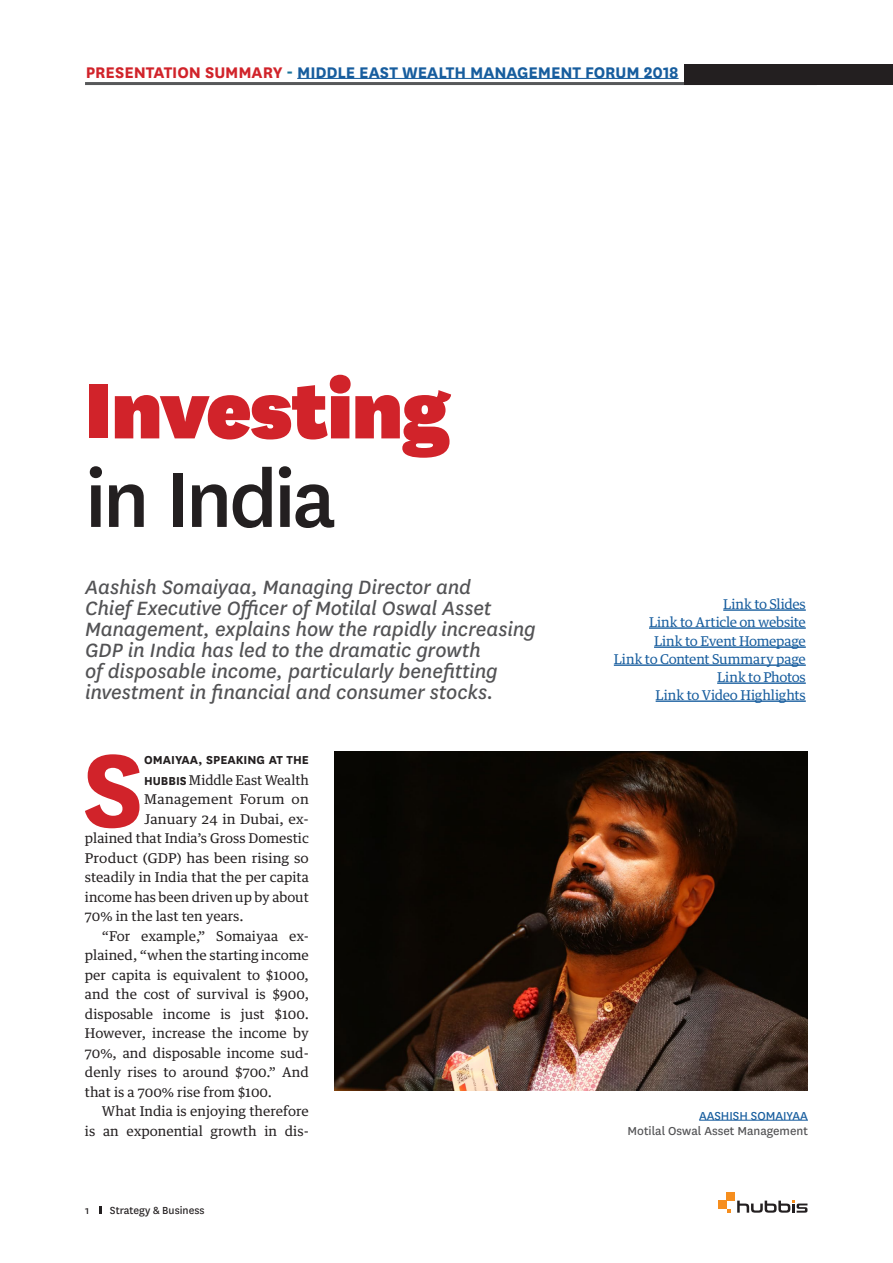
<style>
.page{position:relative;width:893px;height:1263px;background:#fff}
.page>*{position:absolute;margin:0;border:0;box-sizing:border-box;transform-origin:0 0}
.t1{font:700 120.45px "National";color:#d1232a}
.t2{font:900 91.5px "National";letter-spacing:-.02em;color:#d1232a}
.t3{font:500 90px "National";letter-spacing:-.045em;color:#231f20}
.t4{font:italic 22.5px/21px "National";letter-spacing:-.01em;color:#535355}
.t5{font:700 18px "National";letter-spacing:-.005em;color:#175d9e}
.t6{font:13.5px/19.5px "Guardian Text Egyp";color:#231f20;text-align:justify}
.t7{font:13.5px "Guardian Text Egyp";letter-spacing:-.015em;color:#175d9e}
.t8{font:700 13.5px/21px "National";color:#231f20}
.t9{font:13.5px "National";color:#535355}
.t10{font:13.5px "Guardian Text Egyp";letter-spacing:.02em;color:#231f20}
.t11{font:13.5px "National";color:#175d9e}
.t12{font:12px "National";color:#231f20}
.s1{color:#d1232a}
.s2{color:#18729a}
.s3{font-family:"Guardian Text Egyp";font-weight:400}
</style>
<div class="page">
<svg style="left:100px;top:1206px;width:2px;height:8px"></svg>
<hr style="left:85px;top:82px;width:732px;height:3px;background:#57585a">
<div style="left:685px;top:64px;width:208px;height:21px;background:#231f20"></div>
<hr style="left:297px;top:78px;width:382px;height:1px;background:#175d9e">
<svg style="left:737px;top:1200px;width:70px;height:13px"></svg>
<div style="left:727px;top:1192px;width:8px;height:8px;background:#f68e1e"></div>
<div style="left:718px;top:1200px;width:9px;height:9px;background:#f68e1e"></div>
<hr style="left:699px;top:1120px;width:109px;height:1px;background:#175d9e">
<img style="left:334px;top:752px;width:474px;height:339px">
<hr style="left:723px;top:609px;width:83px;height:2px;background:#175d9e">
<hr style="left:649px;top:627px;width:157px;height:2px;background:#175d9e">
<hr style="left:654px;top:646px;width:152px;height:2px;background:#175d9e">
<hr style="left:614px;top:664px;width:192px;height:2px;background:#175d9e">
<hr style="left:717px;top:682px;width:89px;height:2px;background:#175d9e">
<hr style="left:656px;top:700px;width:150px;height:2px;background:#175d9e">
<p class="t5" style="left:86px;top:60px;width:594px"><span class="s1">PRESENTATION SUMMARY</span> <span class="s2">-</span> MIDDLE EAST WEALTH MANAGEMENT FORUM 2018</p>
<p class="t2" style="left:85px;top:347px;width:366px">Investing</p>
<p class="t3" style="left:85px;top:438px;width:253px">in India</p>
<p class="t4" style="left:85px;top:576px;width:452px">Aashish Somaiyaa, Managing Director and<br>Chief Executive Officer of Motilal Oswal Asset Management, explains how the rapidly increasing GDP in India has led to the dramatic growth<br>of disposable income, particularly benefitting investment in financial and consumer stocks.</p>
<p class="t7" style="left:723px;top:593px;width:84px">Link to Slides</p>
<p class="t7" style="left:649px;top:611px;width:158px">Link to Article on website</p>
<p class="t7" style="left:654px;top:630px;width:153px">Link to Event Homepage</p>
<p class="t7" style="left:614px;top:648px;width:193px">Link to Content Summary page</p>
<p class="t7" style="left:717px;top:666px;width:90px">Link to Photos</p>
<p class="t7" style="left:656px;top:684px;width:152px">Link to Video Highlights</p>
<p class="t1" style="left:82px;top:705px;width:64px">S</p>
<p class="t8" style="left:144px;top:748px;width:166px">OMAIYAA, SPEAKING AT THE<br>HUBBIS <span class="s3">Middle East Wealth</span></p>
<p class="t10" style="left:144px;top:788px;width:166px">Management Forum on</p>
<p class="t6" style="left:144px;top:808px;width:166px">January 24 in Dubai, ex-</p>
<p class="t6" style="left:85px;top:827px;width:225px">plained that India’s Gross Domestic</p>
<p class="t6" style="left:85px;top:847px;width:225px">Product (GDP) has been rising so</p>
<p class="t6" style="left:85px;top:866px;width:225px">steadily in India that the per capita</p>
<p class="t6" style="left:85px;top:886px;width:225px">income has been driven up by about</p>
<p class="t6" style="left:85px;top:905px;width:160px">70% in the last ten years.</p>
<p class="t6" style="left:85px;top:925px;width:225px;text-indent:17px">“For example,” Somaiyaa ex&shy;plained, “when the starting income per capita is equivalent to $1000, and the cost of survival is $900, disposable income is just $100.<br>However, increase the income by 70%, and disposable income sud&shy;denly rises to around $700.” And that is a 700% rise from $100.</p>
<p class="t6" style="left:85px;top:1100px;width:225px;text-align:right">What India is enjoying therefore<br>is an exponential growth in dis-</p>
<p class="t11" style="left:699px;top:1107px;width:110px">AASHISH SOMAIYAA</p>
<p class="t9" style="left:628px;top:1122px;width:182px">Motilal Oswal Asset Management</p>
<p class="t12" style="left:85px;top:1202px;width:6px">1</p>
<p class="t12" style="left:110px;top:1202px;width:96px">Strategy &amp; Business</p>
</div>
